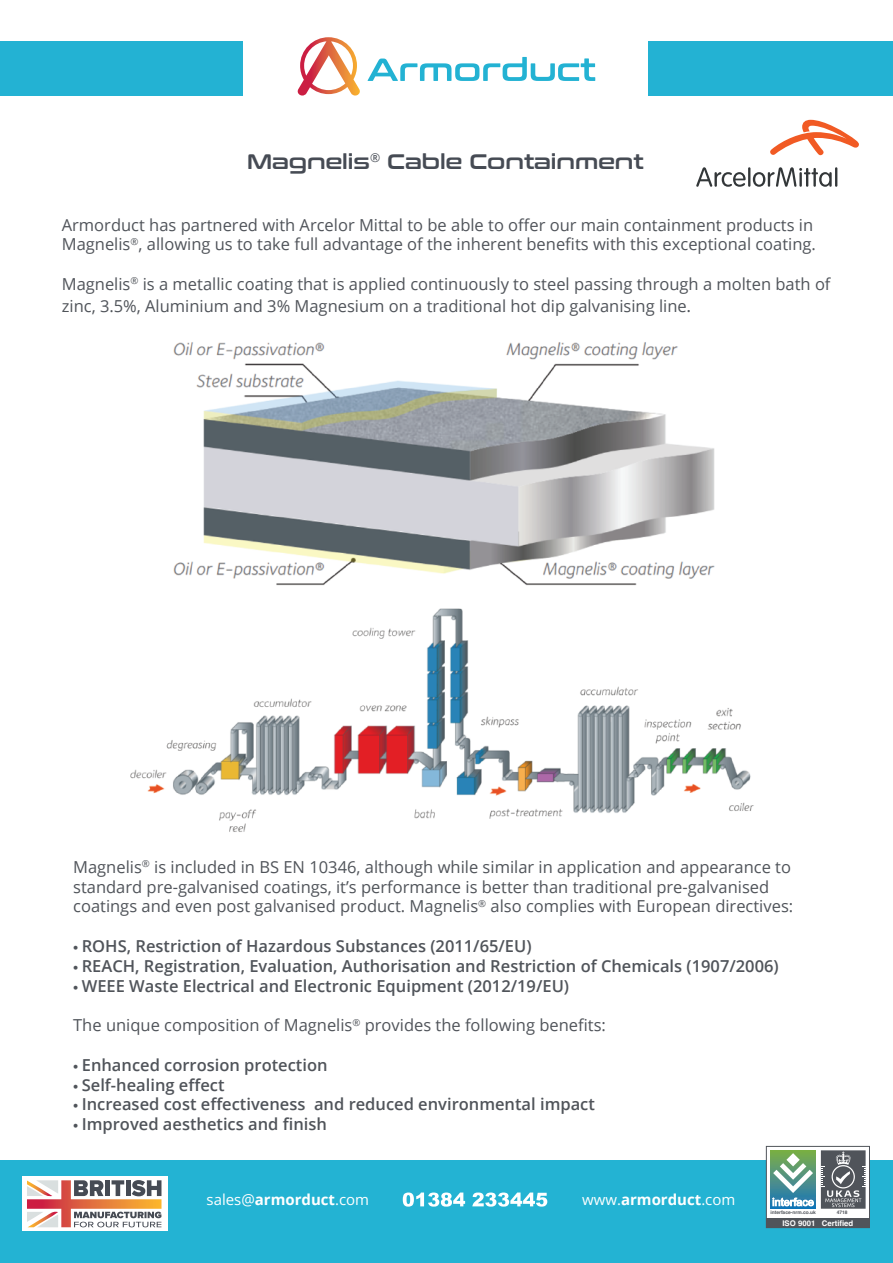
<style>
.page{position:relative;width:893px;height:1263px;background:#fff}
.page>*{position:absolute;margin:0;border:0;box-sizing:border-box;transform-origin:0 0}
.t1{font:600 21px "Conthrax";color:#464b54}
.t2{font:16.5px/19.8px "Open Sans";color:#50545a}
.t3{font:600 16.5px "Open Sans";color:#50545a}
.t4{font:15px "Open Sans";color:#fff}
.t5{font:700 15px "Open Sans";color:#fff}
.t6{font:700 7.8px "Helvetica";color:#fff}
.t7{font:700 4.8px "Helvetica";color:#50545a}
.s1{font-family:"Myriad Pro";font-size:18px}
.s2{font-family:"Myriad Pro"}
.s3{font-weight:700}
.s4{font-weight:400}
</style>
<div class="page">
<div style="left:0;top:1160px;width:893px;height:103px;background:#23b3d3"></div>
<svg style="left:403px;top:1192px;width:62px;height:14px"></svg>
<svg style="left:472px;top:1192px;width:75px;height:14px"></svg>
<svg style="left:368px;top:57px;width:227px;height:24px"></svg>
<svg style="left:298px;top:37px;width:62px;height:59px"></svg>
<div style="left:648px;top:41px;width:245px;height:55px;background:#23b2d3"></div>
<div style="left:0;top:41px;width:243px;height:55px;background:#23b2d3"></div>
<div style="left:23px;top:1176px;width:145px;height:55px;background:#fff"></div>
<svg style="left:27px;top:1180px;width:134px;height:47px"></svg>
<svg style="left:770px;top:120px;width:89px;height:35px"></svg>
<svg style="left:696px;top:167px;width:50px;height:20px"></svg>
<hr style="left:748px;top:167px;width:2px;height:20px;background:#333739">
<svg style="left:753px;top:167px;width:79px;height:20px"></svg>
<hr style="left:835px;top:167px;width:2px;height:20px;background:#333739">
<div style="left:766px;top:1146px;width:104px;height:82px;background:#fff;border:1px solid #50545a"></div>
<svg style="left:771px;top:1150px;width:44px;height:59px"></svg>
<svg style="left:772px;top:1153px;width:42px;height:53px"></svg>
<div style="left:766px;top:1218px;width:103px;height:9px;background:#50545a"></div>
<svg style="left:821px;top:1150px;width:45px;height:59px;background:#6f7277"></svg>
<img style="left:173px;top:342px;width:542px;height:244px">
<img style="left:130px;top:608px;width:624px;height:224px">
<p class="t1" style="left:247px;top:146px;width:398px">Magnelis<sup>®</sup> Cable Containment</p>
<p class="t2" style="left:62px;top:214px;width:756px">Armorduct has partnered with Arcelor Mittal to be able to offer our main containment products in<br>Magnelis<sup>®</sup>, allowing us to take full advantage of the inherent benefits with this exceptional coating.</p>
<p class="t2" style="left:62px;top:273px;width:770px;line-height:21.6px">Magnelis<sup>®</sup> is a metallic coating that is applied continuously to steel passing through a molten bath of zinc, 3.5%, Aluminium and 3% Magnesium on a traditional hot dip galvanising line<span class="s1">.</span></p>
<p class="t2" style="left:73px;top:856px;width:722px">Magnelis<sup>®</sup> is included in BS EN 10346, although while similar in application and appearance to standard pre-galvanised coatings, it’s performance is better than traditional pre-galvanised coatings and even post galvanised product. Magnelis<sup>®</sup> also complies with European directives:</p>
<p class="t3" style="left:73px;top:935px;width:460px"><span class="s2">•</span> ROHS, Restriction of Hazardous Substances (2011/65/EU)</p>
<p class="t3" style="left:73px;top:954px;width:707px"><span class="s2">•</span> REACH, Registration, Evaluation, Authorisation and Restriction of Chemicals (1907/2006)</p>
<p class="t3" style="left:73px;top:974px;width:497px"><span class="s2">•</span> WEEE Waste Electrical and Electronic Equipment (2012/19/EU)</p>
<p class="t2" style="left:73px;top:1015px;width:534px">The unique composition of Magnelis<sup>®</sup> provides the following benefits:</p>
<p class="t3" style="left:73px;top:1053px;width:256px"><span class="s2">•</span> Enhanced corrosion protection</p>
<p class="t3" style="left:73px;top:1073px;width:153px"><span class="s2">•</span> Self-healing effect</p>
<p class="t3" style="left:73px;top:1093px;width:523px"><span class="s2">•</span> Increased cost effectiveness and reduced environmental impact</p>
<p class="t3" style="left:73px;top:1113px;width:255px"><span class="s2">•</span> Improved aesthetics and finish</p>
<p class="t4" style="left:207px;top:1189px;width:164px">sales@<span class="s3">armorduct</span>.com</p>
<p class="t5" style="left:582px;top:1189px;width:155px"><span class="s4">www.</span>armorduct<span class="s4">.com</span></p>
<p class="t7" style="left:770px;top:1209px;width:47px">interface-nrm.co.uk</p>
<p class="t7" style="left:837px;top:1209px;width:12px">4718</p>
<p class="t6" style="left:782px;top:1218px;width:72px">ISO 9001 Certified</p>
</div>
